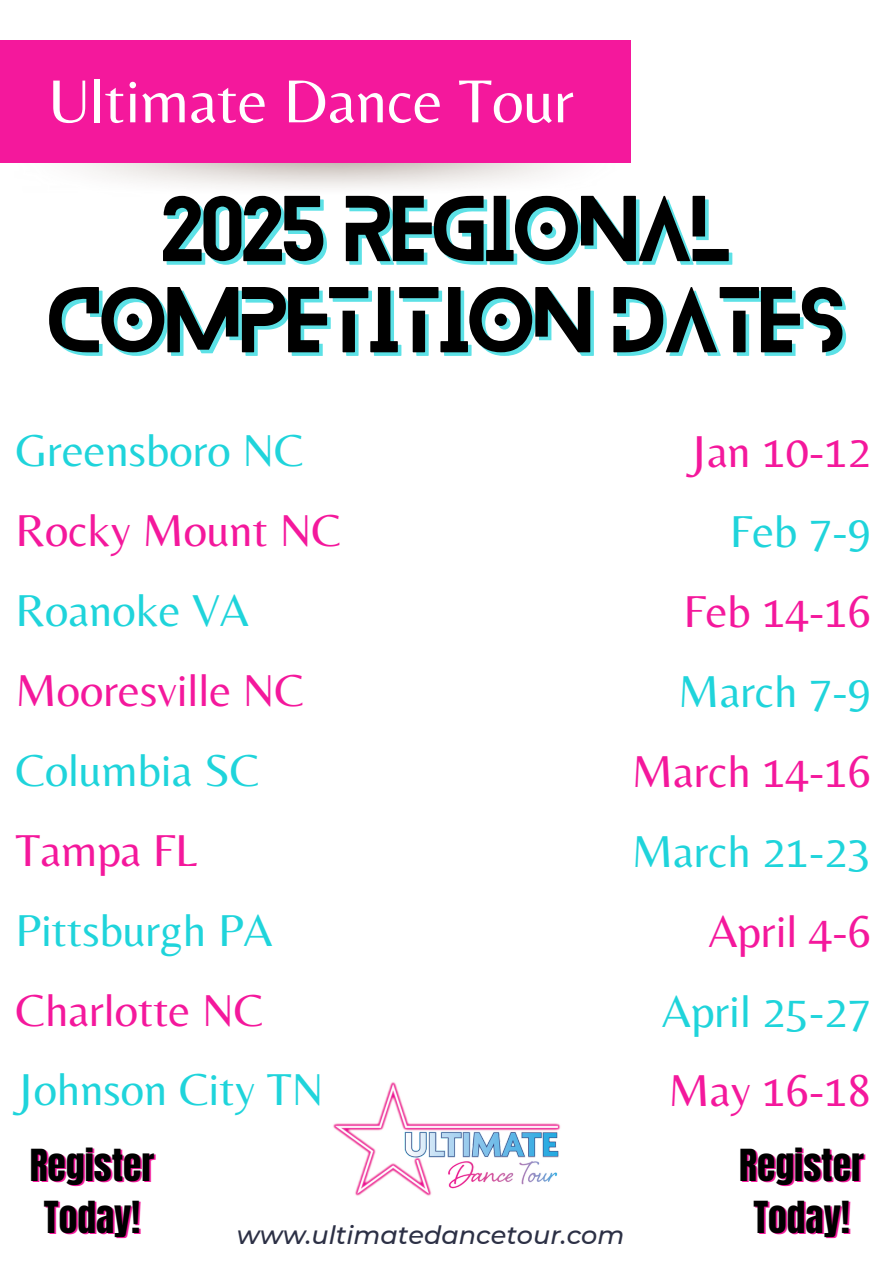
<style>
.page{position:relative;width:894px;height:1264px;background:#fff}
.page>*{position:absolute;margin:0;border:0;box-sizing:border-box;transform-origin:0 0}
.t1{font:81.6px "Blanka";color:#000}
.t2{font:63px "Belleza";color:#fff}
.t3{font:46.5px/79.8px "Belleza";color:#1fd4db}
.t4{font:46.5px/79.8px "Belleza";color:#f4189c;text-align:right}
.t5{font:37.5px "Anton";color:#000}
.t6{font:italic 500 25.5px "Montserrat";color:#2c3045}
.s1{color:#f4189c}
.s2{color:#1fd4db}
</style>
<div class="page">
<div style="left:0;top:40px;width:630px;height:123px;background:#f4189c"></div>
<img style="left:333px;top:1082px;width:228px;height:114px">
<p class="t2" style="left:48px;top:64px;width:526px">Ultimate Dance Tour</p>
<h3 class="t1" style="left:163px;top:171px;width:569px">2025 REGIONAL</h3>
<h3 class="t1" style="left:49px;top:262px;width:796px">COMPETITION DATES</h3>
<h2 class="t3" style="left:16px;top:410px;width:327px">Greensboro NC<br><span class="s1">Rocky Mount NC<br></span>Roanoke VA<br><span class="s1">Mooresville NC<br></span>Columbia SC<br><span class="s1">Tampa FL<br></span>Pittsburgh PA<br><span class="s1">Charlotte NC<br></span>Johnson City TN</h2>
<p class="t5" style="left:30px;top:1137px;width:126px">Register</p>
<h4 class="t5" style="left:44px;top:1189px;width:98px">Today!</h4>
<h1 class="t6" style="left:237px;top:1219px;width:389px">www.ultimatedancetour.com</h1>
<p class="t4" style="left:631px;top:411px;width:241px">Jan 10-12<br><span class="s2">Feb 7-9<br></span>Feb 14-16<br><span class="s2">March 7-9<br></span>March 14-16<br><span class="s2">March 21-23<br></span>April 4-6<br><span class="s2">April 25-27<br></span>May 16-18</p>
<h4 class="t5" style="left:739px;top:1137px;width:126px">Register</h4>
<p class="t5" style="left:753px;top:1189px;width:98px">Today!</p>
</div>
